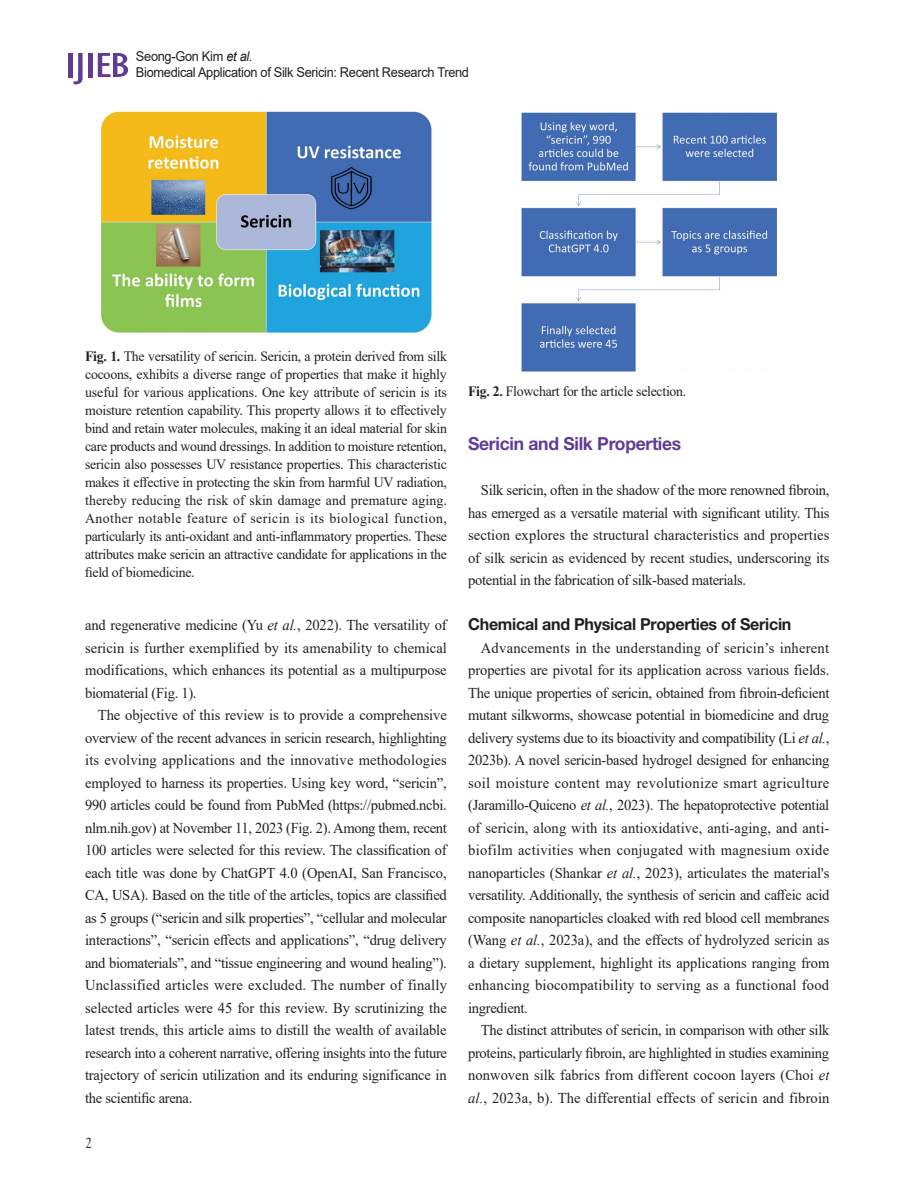
<style>
.page{position:relative;width:915px;height:1191px;background:#fff}
.page>*{position:absolute;margin:0;border:0;box-sizing:border-box;transform-origin:0 0}
.t1{font:condensed 36px "Gill Sans";letter-spacing:-.01em;color:#613b91;scale:1.43 1}
.대제목{font:700 18px "Helvetica Neue";letter-spacing:-.015em;color:#603b97}
.중제목{font:700 16.5px "Helvetica Neue";letter-spacing:-.015em;color:#231f20}
.본문{font:15px/22.5px "Times New Roman";letter-spacing:-.01em;color:#231f20;text-align:justify}
.t2{font:15px "Goudy Old Style T";color:#231f20;scale:.95 1}
.Fig{font:14.25px/18px "Times New Roman";letter-spacing:-.02em;color:#231f20;text-align:justify}
.t3{font:13.5px "Arial";letter-spacing:-.025em;color:#231f20;scale:.95 1}
.s1{font-style:italic}
.s2{font-weight:700}
</style>
<div class="page">
<img style="left:100px;top:111px;width:331px;height:221px">
<img style="left:521px;top:113px;width:255px;height:258px">
<h1 class="t1" style="left:65px;top:44px;width:47px">IJIEB</h1>
<p class="t3" style="left:136px;top:47px;width:124px">Seong-Gon Kim <span class="s1">et al.</span></p>
<p class="t3" style="left:136px;top:63px;width:352px">Biomedical Application of Silk Sericin: Recent Research Trend</p>
<p class="Fig" style="left:85px;top:346px;width:363px"><span class="s2">Fig. 1.</span> The versatility of sericin. Sericin, a protein derived from silk cocoons, exhibits a diverse range of properties that make it highly useful for various applications. One key attribute of sericin is its moisture retention capability. This property allows it to effectively bind and retain water molecules, making it an ideal material for skin care products and wound dressings. In addition to moisture retention, sericin also possesses UV resistance properties. This characteristic makes it effective in protecting the skin from harmful UV radiation, thereby reducing the risk of skin damage and premature aging.<br>Another notable feature of sericin is its biological function, particularly its anti-oxidant and anti-inflammatory properties. These attributes make sericin an attractive candidate for applications in the field of biomedicine.</p>
<p class="본문" style="left:85px;top:613px;width:363px">and regenerative medicine (Yu <span class="s1">et al.</span>, 2022). The versatility of sericin is further exemplified by its amenability to chemical modifications, which enhances its potential as a multipurpose biomaterial (Fig. 1).</p>
<p class="본문" style="left:85px;top:703px;width:363px;text-indent:13px">The objective of this review is to provide a comprehensive overview of the recent advances in sericin research, highlighting its evolving applications and the innovative methodologies employed to harness its properties. Using key word, “sericin”, 990 articles could be found from PubMed (https://pubmed.ncbi. nlm.nih.gov) at November 11, 2023 (Fig. 2). Among them, recent 100 articles were selected for this review. The classification of each title was done by ChatGPT 4.0 (OpenAI, San Francisco, CA, USA). Based on the title of the articles, topics are classified as 5 groups (“sericin and silk properties”, “cellular and molecular interactions”, “sericin effects and applications”, “drug delivery and biomaterials”, and “tissue engineering and wound healing”).<br>Unclassified articles were excluded. The number of finally selected articles were 45 for this review. By scrutinizing the latest trends, this article aims to distill the wealth of available research into a coherent narrative, offering insights into the future trajectory of sericin utilization and its enduring significance in the scientific arena.</p>
<p class="t2" style="left:85px;top:1134px;width:9px">2</p>
<p class="Fig" style="left:468px;top:382px;width:220px"><span class="s2">Fig. 2.</span> Flowchart for the article selection.</p>
<p class="대제목" style="left:468px;top:432px;width:215px">Sericin and Silk Properties</p>
<p class="본문" style="left:468px;top:478px;width:363px;text-indent:13px">Silk sericin, often in the shadow of the more renowned fibroin, has emerged as a versatile material with significant utility. This section explores the structural characteristics and properties of silk sericin as evidenced by recent studies, underscoring its potential in the fabrication of silk-based materials.</p>
<p class="중제목" style="left:468px;top:614px;width:324px">Chemical and Physical Properties of Sericin</p>
<p class="본문" style="left:468px;top:636px;width:363px;text-indent:13px">Advancements in the understanding of sericin’s inherent properties are pivotal for its application across various fields.<br>The unique properties of sericin, obtained from fibroin-deficient mutant silkworms, showcase potential in biomedicine and drug delivery systems due to its bioactivity and compatibility (Li <span class="s1">et al.</span>, 2023b). A novel sericin-based hydrogel designed for enhancing soil moisture content may revolutionize smart agriculture (Jaramillo-Quiceno <span class="s1">et al.</span>, 2023). The hepatoprotective potential of sericin, along with its antioxidative, anti-aging, and anti&shy;biofilm activities when conjugated with magnesium oxide nanoparticles (Shankar <span class="s1">et al.</span>, 2023), articulates the material's versatility. Additionally, the synthesis of sericin and caffeic acid composite nanoparticles cloaked with red blood cell membranes (Wang <span class="s1">et al.</span>, 2023a), and the effects of hydrolyzed sericin as a dietary supplement, highlight its applications ranging from enhancing biocompatibility to serving as a functional food ingredient.</p>
<p class="본문" style="left:468px;top:1018px;width:363px;text-indent:13px">The distinct attributes of sericin, in comparison with other silk proteins, particularly fibroin, are highlighted in studies examining nonwoven silk fabrics from different cocoon layers (Choi <span class="s1">et al.</span>, 2023a, b). The differential effects of sericin and fibroin</p>
</div>
